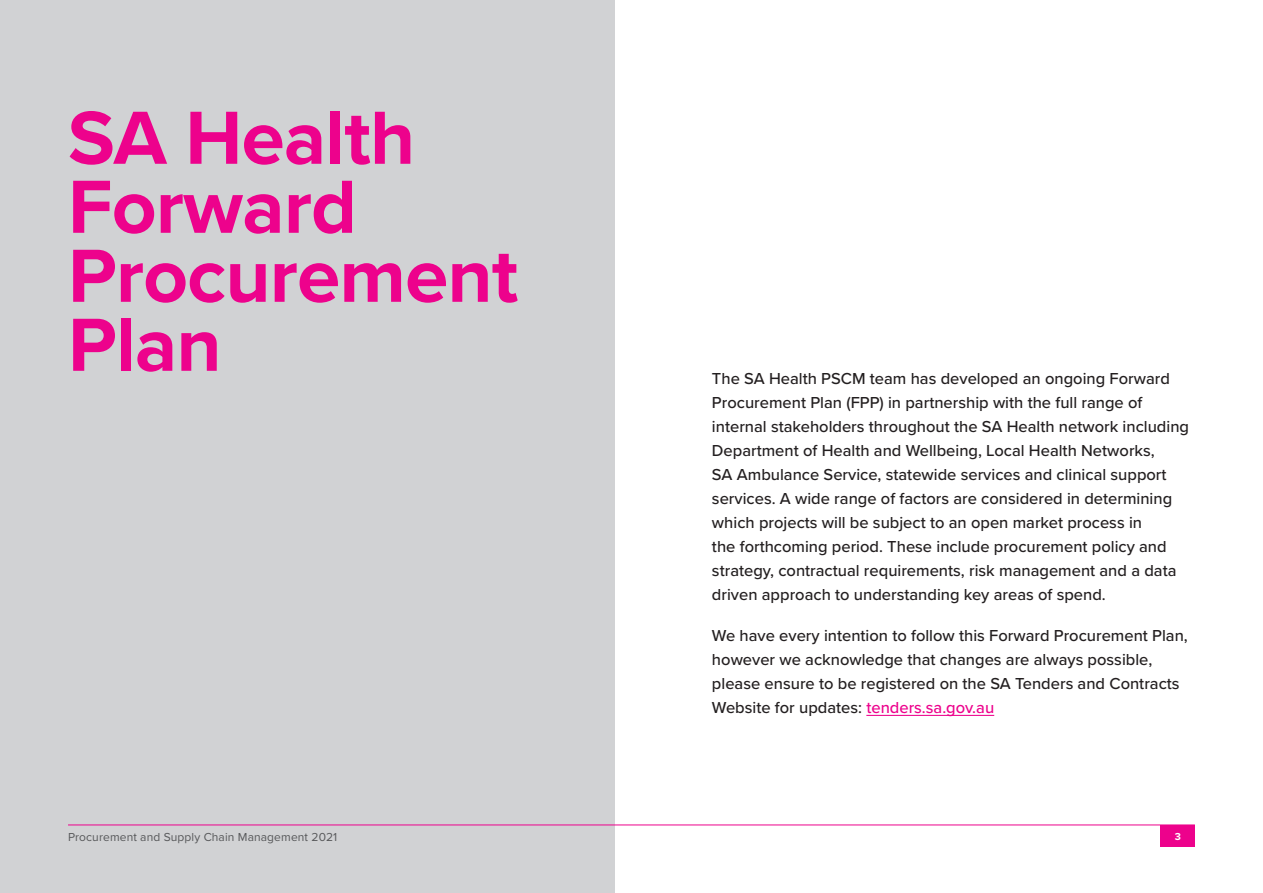
<style>
.page{position:relative;width:1263px;height:893px;background:#fff}
.page>*{position:absolute;margin:0;border:0;box-sizing:border-box;transform-origin:0 0}
.Heading_1{font:700 78px/69px "Proxima Nova";letter-spacing:-.01em;color:#ed028c}
.Body_text{font:500 16.5px/24px "Proxima Nova";color:#231f20}
.t1{font:12px "Proxima Nova";letter-spacing:.01em;color:#57585a}
.t2{font:700 10.5px "Proxima Nova";color:#fff}
.s1{color:#ed028c}
</style>
<div class="page">
<div style="left:0;top:0;width:614px;height:893px;background:#d1d2d4"></div>
<hr style="left:866px;top:715px;width:128px;height:1px;background:#ed028c">
<div style="left:1161px;top:825px;width:34px;height:21px;background:#ed028c"></div>
<hr style="left:68px;top:825px;width:1127px;height:1px;background:#ed028c">
<p class="Heading_1" style="left:68px;top:102px;width:452px">SA Health<br>Forward<br>Procurement<br>Plan</p>
<p class="Body_text" style="left:712px;top:366px;width:479px">The SA Health PSCM team has developed an ongoing Forward Procurement Plan (FPP) in partnership with the full range of internal stakeholders throughout the SA Health network including Department of Health and Wellbeing, Local Health Networks,<br>SA Ambulance Service, statewide services and clinical support services. A wide range of factors are considered in determining which projects will be subject to an open market process in<br>the forthcoming period. These include procurement policy and strategy, contractual requirements, risk management and a data driven approach to understanding key areas of spend.</p>
<p class="Body_text" style="left:712px;top:623px;width:477px">We have every intention to follow this Forward Procurement Plan, however we acknowledge that changes are always possible, please ensure to be registered on the SA Tenders and Contracts Website for updates: <span class="s1">tenders.sa.gov.au</span></p>
<p class="t1" style="left:68px;top:828px;width:271px">Procurement and Supply Chain Management 2021</p>
<p class="t2" style="left:1175px;top:828px;width:8px">3</p>
</div>
